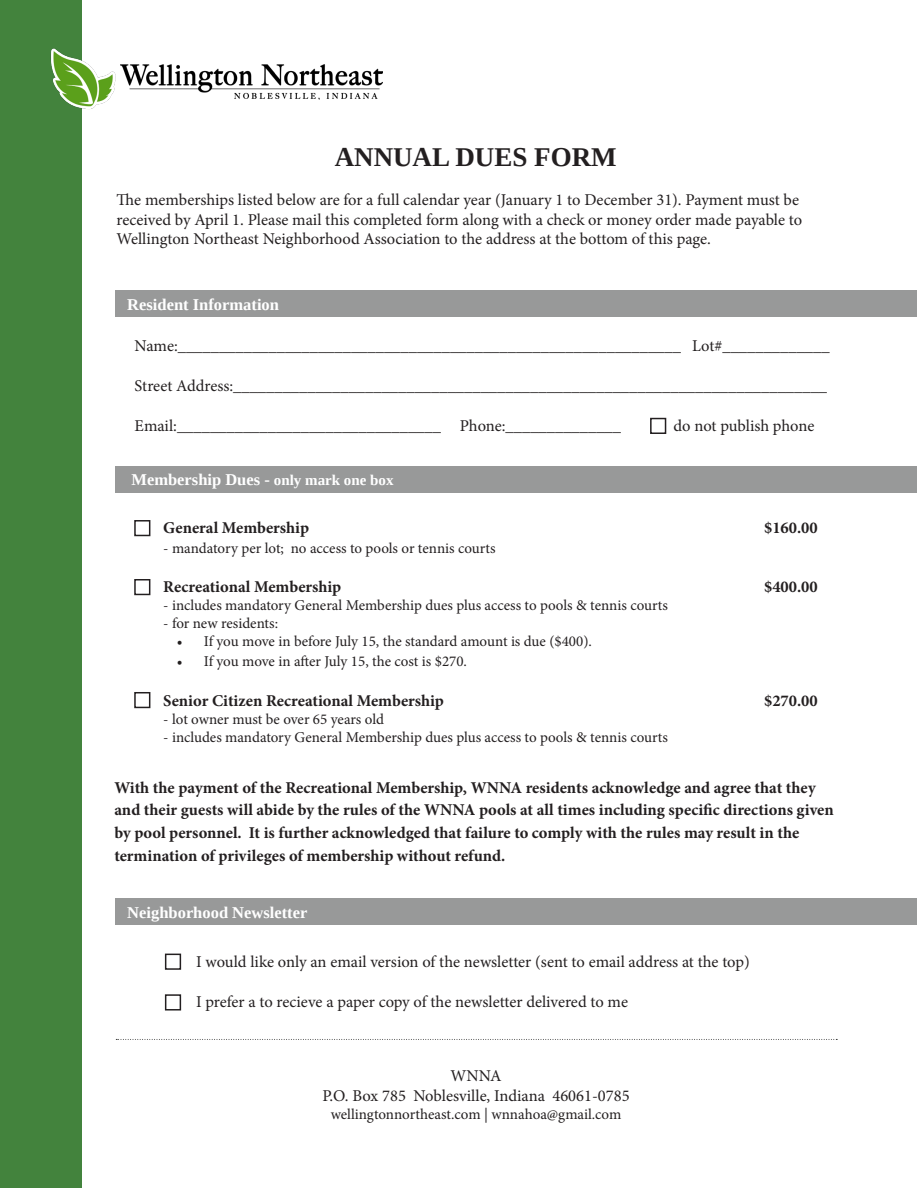
<style>
.page{position:relative;width:918px;height:1188px;background:#fff}
.page>*{position:absolute;margin:0;border:0;box-sizing:border-box;transform-origin:0 0}
.t1{font:700 27px "Tinos";color:#231f20}
.t2{font:16.5px/19.8px "Minion Pro";letter-spacing:-.005em;color:#231f20}
.t3{font:700 16.5px/22.8px "Minion Pro";color:#231f20}
.t4{font:700 16.5px "Tinos";color:#fff}
.t5{font:15px "Minion Pro";letter-spacing:-.005em;color:#231f20}
.s1{font-size:15px}
</style>
<div class="page">
<div style="left:0;top:0;width:82px;height:1188px;background:#43833d"></div>
<img style="left:121px;top:65px;width:262px;height:34px">
<svg style="left:116px;top:1039px;width:721px;height:1px"></svg>
<img style="left:50px;top:48px;width:66px;height:61px">
<div style="left:115px;top:291px;width:801px;height:26px;background:#989999"></div>
<div style="left:650px;top:418px;width:16px;height:16px;border:2px solid #231f20"></div>
<div style="left:115px;top:899px;width:801px;height:26px;background:#989999"></div>
<div style="left:165px;top:954px;width:16px;height:16px;border:2px solid #231f20"></div>
<div style="left:165px;top:994px;width:16px;height:17px;border:2px solid #231f20"></div>
<div style="left:115px;top:466px;width:801px;height:26px;background:#989999"></div>
<div style="left:134px;top:520px;width:16px;height:16px;border:2px solid #231f20"></div>
<div style="left:134px;top:579px;width:16px;height:16px;border:2px solid #231f20"></div>
<div style="left:134px;top:692px;width:16px;height:16px;border:2px solid #231f20"></div>
<p class="t1" style="left:335px;top:139px;width:284px">ANNUAL DUES FORM</p>
<p class="t2" style="left:117px;top:190px;width:687px">The memberships listed below are for a full calendar year (January 1 to December 31). Payment must be received by April 1. Please mail this completed form along with a check or money order made payable to<br>Wellington Northeast Neighborhood Association to the address at the bottom of this page.</p>
<p class="t4" style="left:127px;top:293px;width:153px">Resident Information</p>
<p class="t2" style="left:135px;top:336px;width:697px">Name:_____________________________________________________________ Lot#_____________</p>
<p class="t2" style="left:135px;top:376px;width:694px">Street Address:________________________________________________________________________</p>
<p class="t2" style="left:135px;top:416px;width:488px">Email:________________________________ Phone:______________</p>
<p class="t2" style="left:674px;top:416px;width:142px">do not publish phone</p>
<p class="t4" style="left:131px;top:468px;width:264px">Membership Dues - <span class="s1">only mark one box</span></p>
<p class="t3" style="left:163px;top:516px;width:147px">General Membership</p>
<p class="t3" style="left:764px;top:516px;width:55px">$160.00</p>
<p class="t5" style="left:163px;top:538px;width:334px">- mandatory per lot; no access to pools or tennis courts</p>
<p class="t3" style="left:163px;top:576px;width:179px">Recreational Membership</p>
<p class="t3" style="left:764px;top:576px;width:55px">$400.00</p>
<p class="t5" style="left:163px;top:596px;width:506px">- includes mandatory General Membership dues plus access to pools &amp; tennis courts</p>
<p class="t5" style="left:163px;top:614px;width:116px">- for new residents:</p>
<p class="t5" style="left:177px;top:632px;width:417px">• If you move in before July 15, the standard amount is due ($400).</p>
<p class="t5" style="left:177px;top:651px;width:292px">• If you move in after July 15, the cost is $270.</p>
<p class="t3" style="left:163px;top:689px;width:282px">Senior Citizen Recreational Membership</p>
<p class="t3" style="left:764px;top:689px;width:55px">$270.00</p>
<p class="t5" style="left:163px;top:709px;width:222px">- lot owner must be over 65 years old</p>
<p class="t5" style="left:163px;top:727px;width:506px">- includes mandatory General Membership dues plus access to pools &amp; tennis courts</p>
<p class="t3" style="left:114px;top:776px;width:721px">With the payment of the Recreational Membership, WNNA residents acknowledge and agree that they and their guests will abide by the rules of the WNNA pools at all times including specific directions given by pool personnel. It is further acknowledged that failure to comply with the rules may result in the termination of privileges of membership without refund.</p>
<p class="t4" style="left:127px;top:901px;width:182px">Neighborhood Newsletter</p>
<p class="t2" style="left:196px;top:952px;width:555px">I would like only an email version of the newsletter (sent to email address at the top)</p>
<p class="t2" style="left:196px;top:992px;width:433px">I prefer a to recieve a paper copy of the newsletter delivered to me</p>
<p class="t2" style="left:450px;top:1066px;width:53px">WNNA</p>
<p class="t2" style="left:323px;top:1086px;width:309px">P.O. Box 785 Noblesville, Indiana 46061-0785</p>
<p class="t5" style="left:331px;top:1104px;width:292px">wellingtonnortheast.com | wnnahoa@gmail.com</p>
</div>
